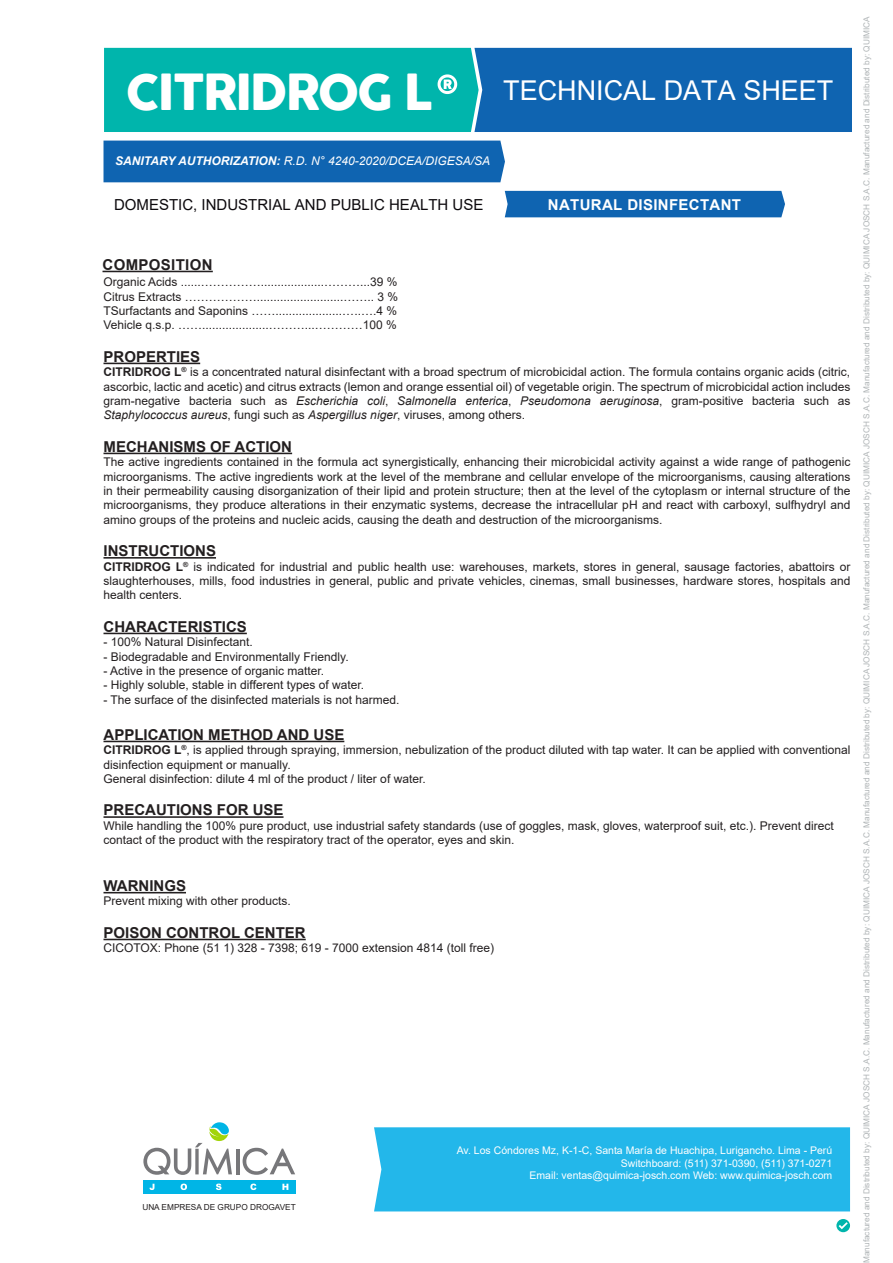
<style>
.page{position:relative;width:893px;height:1263px;background:#fff}
.page>*{position:absolute;margin:0;border:0;box-sizing:border-box;transform-origin:0 0}
.t1{font:48.6px "Cocogoose";letter-spacing:-.045em;color:#fff}
.t2{font:27.3px "Arial";color:#fff}
.t3{font:15.15px "Arial";color:#0c090d}
.t4{font:700 15px "Arial";color:#231f20}
.t5{font:700 15px "Arial";letter-spacing:.025em;color:#fff}
.t6{font:700 15px "Arial";letter-spacing:.02em;color:#231f20}
.t7{font:12px/14.4px "Arial";color:#231f20;text-align:justify}
.t8{font:italic 12px "Arial";color:#fff}
.t9{font:10.5px/12.6px "Arial";color:#fff;text-align:right}
.t10{font:8.25px "Arial";color:#afb4b6}
.t11{font:8.25px "Arial";color:#231f20}
.s1{font-weight:700}
.s2{font-style:italic}
</style>
<div class="page">
<div style="left:374px;top:1127px;width:476px;height:84px;background:#23b7ea"></div>
<hr style="left:103px;top:271px;width:110px;height:1px;background:#231f20">
<hr style="left:104px;top:363px;width:96px;height:1px;background:#231f20">
<hr style="left:104px;top:453px;width:188px;height:1px;background:#231f20">
<hr style="left:104px;top:557px;width:112px;height:2px;background:#231f20">
<hr style="left:104px;top:633px;width:143px;height:1px;background:#231f20">
<hr style="left:104px;top:741px;width:240px;height:1px;background:#231f20">
<hr style="left:104px;top:816px;width:180px;height:2px;background:#231f20">
<hr style="left:104px;top:892px;width:82px;height:1px;background:#231f20">
<hr style="left:104px;top:939px;width:202px;height:1px;background:#231f20">
<svg style="left:836px;top:1219px;width:14px;height:13px"></svg>
<svg style="left:839px;top:1222px;width:9px;height:7px"></svg>
<div style="left:104px;top:141px;width:401px;height:41px;background:#0f64b1"></div>
<div style="left:505px;top:191px;width:280px;height:26px;background:#0f64b1"></div>
<svg style="left:104px;top:48px;width:748px;height:84px;background:#098daf"></svg>
<svg style="left:143px;top:1122px;width:89px;height:53px"></svg>
<hr style="left:236px;top:1149px;width:3px;height:25px;background:#77777a">
<svg style="left:243px;top:1148px;width:52px;height:27px"></svg>
<div style="left:143px;top:1180px;width:152px;height:13px;background:#00b5e6"></div>
<svg style="left:149px;top:1184px;width:5px;height:6px"></svg>
<svg style="left:181px;top:1183px;width:6px;height:7px"></svg>
<svg style="left:216px;top:1183px;width:6px;height:7px"></svg>
<svg style="left:250px;top:1183px;width:6px;height:7px"></svg>
<svg style="left:282px;top:1184px;width:6px;height:6px"></svg>
<h1 class="t1" style="left:125px;top:59px;width:309px">CITRIDROG L</h1>
<h2 class="t2" style="left:503px;top:71px;width:332px">TECHNICAL DATA SHEET</h2>
<p class="t8" style="left:115px;top:153px;width:376px"><span class="s1">SANITARY AUTHORIZATION:</span> R.D. N° 4240-2020/DCEA/DIGESA/SA</p>
<p class="t3" style="left:114px;top:194px;width:371px">DOMESTIC, INDUSTRIAL AND PUBLIC HEALTH USE</p>
<p class="t5" style="left:548px;top:194px;width:195px">NATURAL DISINFECTANT</p>
<p class="t6" style="left:103px;top:254px;width:111px">COMPOSITION</p>
<p class="t7" style="left:104px;top:275px;width:296px">Organic Acids ......……………...................………...39 % Citrus Extracts ………………..........................…….. 3 % TSurfactants and Saponins ……....................…..….4 % Vehicle q.s.p. ……....................………...…………100 %</p>
<p class="t4" style="left:104px;top:346px;width:98px">PROPERTIES</p>
<p class="t7" style="left:104px;top:365px;width:748px"><span class="s1">CITRIDROG L</span><sup>®</sup> is a concentrated natural disinfectant with a broad spectrum of microbicidal action. The formula contains organic acids (citric, ascorbic, lactic and acetic) and citrus extracts (lemon and orange essential oil) of vegetable origin. The spectrum of microbicidal action includes gram-negative bacteria such as <span class="s2">Escherichia coli</span>, <span class="s2">Salmonella enterica</span>, <span class="s2">Pseudomona aeruginosa</span>, gram-positive bacteria such as <span class="s2">Staphylococcus aureus</span>, fungi such as <span class="s2">Aspergillus niger</span>, viruses, among others.</p>
<p class="t4" style="left:104px;top:436px;width:190px">MECHANISMS OF ACTION</p>
<p class="t7" style="left:104px;top:455px;width:749px">The active ingredients contained in the formula act synergistically, enhancing their microbicidal activity against a wide range of pathogenic microorganisms. The active ingredients work at the level of the membrane and cellular envelope of the microorganisms, causing alterations in their permeability causing disorganization of their lipid and protein structure; then at the level of the cytoplasm or internal structure of the microorganisms, they produce alterations in their enzymatic systems, decrease the intracellular pH and react with carboxyl, sulfhydryl and amino groups of the proteins and nucleic acids, causing the death and destruction of the microorganisms.</p>
<p class="t4" style="left:104px;top:540px;width:114px">INSTRUCTIONS</p>
<p class="t7" style="left:103px;top:559px;width:748px"><span class="s1">CITRIDROG L</span><sup>®</sup> is indicated for industrial and public health use: warehouses, markets, stores in general, sausage factories, abattoirs or slaughterhouses, mills, food industries in general, public and private vehicles, cinemas, small businesses, hardware stores, hospitals and health centers.</p>
<p class="t4" style="left:104px;top:616px;width:145px">CHARACTERISTICS</p>
<p class="t7" style="left:104px;top:635px;width:151px">- 100% Natural Disinfectant.</p>
<p class="t7" style="left:104px;top:649px;width:247px">- Biodegradable and Environmentally Friendly.</p>
<p class="t7" style="left:104px;top:663px;width:222px">- Active in the presence of organic matter.</p>
<p class="t7" style="left:104px;top:678px;width:262px">- Highly soluble, stable in different types of water.</p>
<p class="t7" style="left:104px;top:692px;width:297px">- The surface of the disinfected materials is not harmed.</p>
<p class="t4" style="left:104px;top:724px;width:242px">APPLICATION METHOD AND USE</p>
<p class="t7" style="left:104px;top:743px;width:748px;text-align:left"><span class="s1">CITRIDROG L</span><sup>®</sup>, is applied through spraying, immersion, nebulization of the product diluted with tap water. It can be applied with conventional disinfection equipment or manually.<br>General disinfection: dilute 4 ml of the product / liter of water.</p>
<p class="t4" style="left:104px;top:800px;width:182px">PRECAUTIONS FOR USE</p>
<p class="t7" style="left:104px;top:818px;width:732px">While handling the 100% pure product, use industrial safety standards (use of goggles, mask, gloves, waterproof suit, etc.). Prevent direct contact of the product with the respiratory tract of the operator, eyes and skin.</p>
<p class="t4" style="left:104px;top:875px;width:84px">WARNINGS</p>
<p class="t7" style="left:104px;top:894px;width:189px">Prevent mixing with other products.</p>
<p class="t4" style="left:104px;top:922px;width:204px">POISON CONTROL CENTER</p>
<p class="t7" style="left:104px;top:941px;width:392px">CICOTOX: Phone (51 1) 328 - 7398; 619 - 7000 extension 4814 (toll free)</p>
<p class="t11" style="left:142px;top:1201px;width:155px">UNA EMPRESA DE GRUPO DROGAVET</p>
<p class="t9" style="left:457px;top:1144px;width:377px">Av. Los Cóndores Mz, K-1-C, Santa María de Huachipa, Lurigancho. Lima - Perú<br>Switchboard: (511) 371-0390, (511) 371-0271<br>Email: ventas@quimica-josch.com Web: www.quimica-josch.com</p>
<p class="t10" style="left:861px;top:1263px;width:1248px;rotate:-90deg">Manufactured and Distributed by: QUIMICA JOSCH S.A.C. Manufactured and Distributed by: QUIMICA JOSCH S.A.C. Manufactured and Distributed by: QUIMICA JOSCH S.A.C. Manufactured and Distributed by: QUIMICA JOSCH S.A.C. Manufactured and Distributed by: QUIMICA JOSCH S.A.C. Manufactured and Distributed by: QUIMICA</p>
</div>
